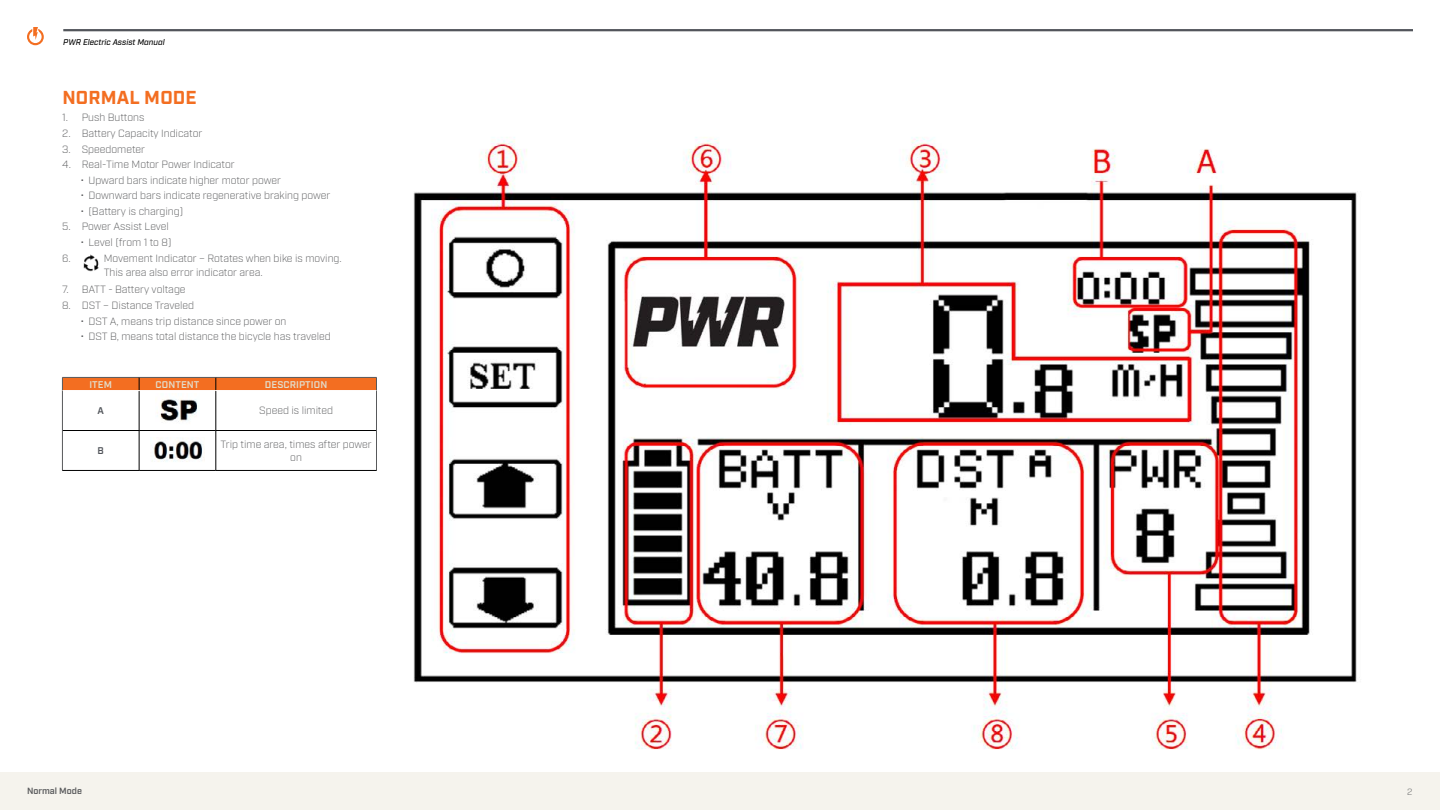
<style>
.page{position:relative;width:1440px;height:810px;background:#fff}
.page>*{position:absolute;margin:0;border:0;box-sizing:border-box;transform-origin:0 0}
.t1{font:700 18.75px "Industry";letter-spacing:.01em;color:#f36e21}
.t2{font:300 10.5px/14px "Industry";color:#58595b}
.t3{font:600 9.75px "Industry";letter-spacing:.01em;color:#e2ddcb}
.t4{font:600 9.75px "Industry";color:#52555b}
.t5{font:600 9px "Industry";color:#58595b}
.t6{font:300 9px "Industry";color:#58595b}
.t7{font:italic 500 8.25px "Industry";color:#000}
</style>
<div class="page">
<hr style="left:63px;top:29px;width:1350px;height:2px;background:#52555b">
<svg style="left:27px;top:27px;width:17px;height:18px"></svg>
<div style="left:0;top:772px;width:1440px;height:38px;background:#f5f3ed"></div>
<img style="left:83px;top:254px;width:16px;height:18px">
<hr style="left:62px;top:391px;width:1px;height:40px;background:#58595b">
<hr style="left:376px;top:391px;width:1px;height:40px;background:#58595b">
<hr style="left:62px;top:431px;width:1px;height:39px;background:#58595b">
<hr style="left:376px;top:431px;width:1px;height:39px;background:#58595b">
<svg style="left:62px;top:377px;width:315px;height:14px"></svg>
<hr style="left:139px;top:391px;width:1px;height:39px;background:#000">
<hr style="left:216px;top:391px;width:1px;height:39px;background:#000">
<hr style="left:63px;top:430px;width:76px;height:1px;background:#000">
<hr style="left:139px;top:430px;width:77px;height:1px;background:#000">
<hr style="left:139px;top:431px;width:1px;height:39px;background:#000">
<hr style="left:216px;top:430px;width:160px;height:1px;background:#000">
<hr style="left:216px;top:431px;width:1px;height:39px;background:#000">
<hr style="left:62px;top:470px;width:77px;height:1px;background:#000">
<hr style="left:139px;top:470px;width:77px;height:1px;background:#000">
<hr style="left:216px;top:470px;width:161px;height:1px;background:#000">
<hr style="left:63px;top:390px;width:76px;height:1px;background:#fff">
<hr style="left:139px;top:390px;width:77px;height:1px;background:#fff">
<hr style="left:216px;top:390px;width:160px;height:1px;background:#fff">
<img style="left:157px;top:399px;width:41px;height:23px">
<img style="left:152px;top:440px;width:52px;height:22px">
<img style="left:413px;top:137px;width:945px;height:613px">
<p class="t7" style="left:63px;top:37px;width:103px">PWR Electric Assist Manual</p>
<h1 class="t1" style="left:62px;top:86px;width:136px">NORMAL MODE</h1>
<p class="t2" style="left:62px;top:111px;width:84px">1. Push Buttons</p>
<p class="t2" style="left:62px;top:126px;width:142px">2. Battery Capacity Indicator</p>
<p class="t2" style="left:62px;top:142px;width:84px">3. Speedometer</p>
<p class="t2" style="left:62px;top:158px;width:174px">4. Real-Time Motor Power Indicator</p>
<p class="t2" style="left:80px;top:173px;width:202px">• Upward bars indicate higher motor power</p>
<p class="t2" style="left:80px;top:189px;width:252px">• Downward bars indicate regenerative braking power</p>
<p class="t2" style="left:80px;top:204px;width:104px">• (Battery is charging)</p>
<p class="t2" style="left:62px;top:220px;width:108px">5. Power Assist Level</p>
<p class="t2" style="left:80px;top:235px;width:93px">• Level (from 1 to 8)</p>
<p class="t2" style="left:62px;top:251px;width:10px">6.</p>
<p class="t2" style="left:104px;top:251px;width:240px">Movement Indicator – Rotates when bike is moving.<br>This area also error indicator area.</p>
<p class="t2" style="left:62px;top:283px;width:125px">7. BATT - Battery voltage</p>
<p class="t2" style="left:62px;top:298px;width:133px">8. DST – Distance Traveled</p>
<p class="t2" style="left:80px;top:314px;width:208px">• DST A, means trip distance since power on</p>
<p class="t2" style="left:80px;top:330px;width:252px">• DST B, means total distance the bicycle has traveled</p>
<p class="t3" style="left:89px;top:378px;width:24px">ITEM</p>
<p class="t3" style="left:156px;top:378px;width:45px">CONTENT</p>
<p class="t3" style="left:265px;top:378px;width:64px">DESCRIPTION</p>
<p class="t4" style="left:98px;top:405px;width:8px">A</p>
<p class="t2" style="left:259px;top:404px;width:75px">Speed is limited</p>
<p class="t4" style="left:98px;top:445px;width:8px">B</p>
<p class="t2" style="left:221px;top:438px;width:153px;line-height:12.5px;text-align:center">Trip time area, times after power on</p>
<p class="t5" style="left:27px;top:786px;width:57px">Normal Mode</p>
<p class="t6" style="left:1407px;top:786px;width:7px">2</p>
</div>
